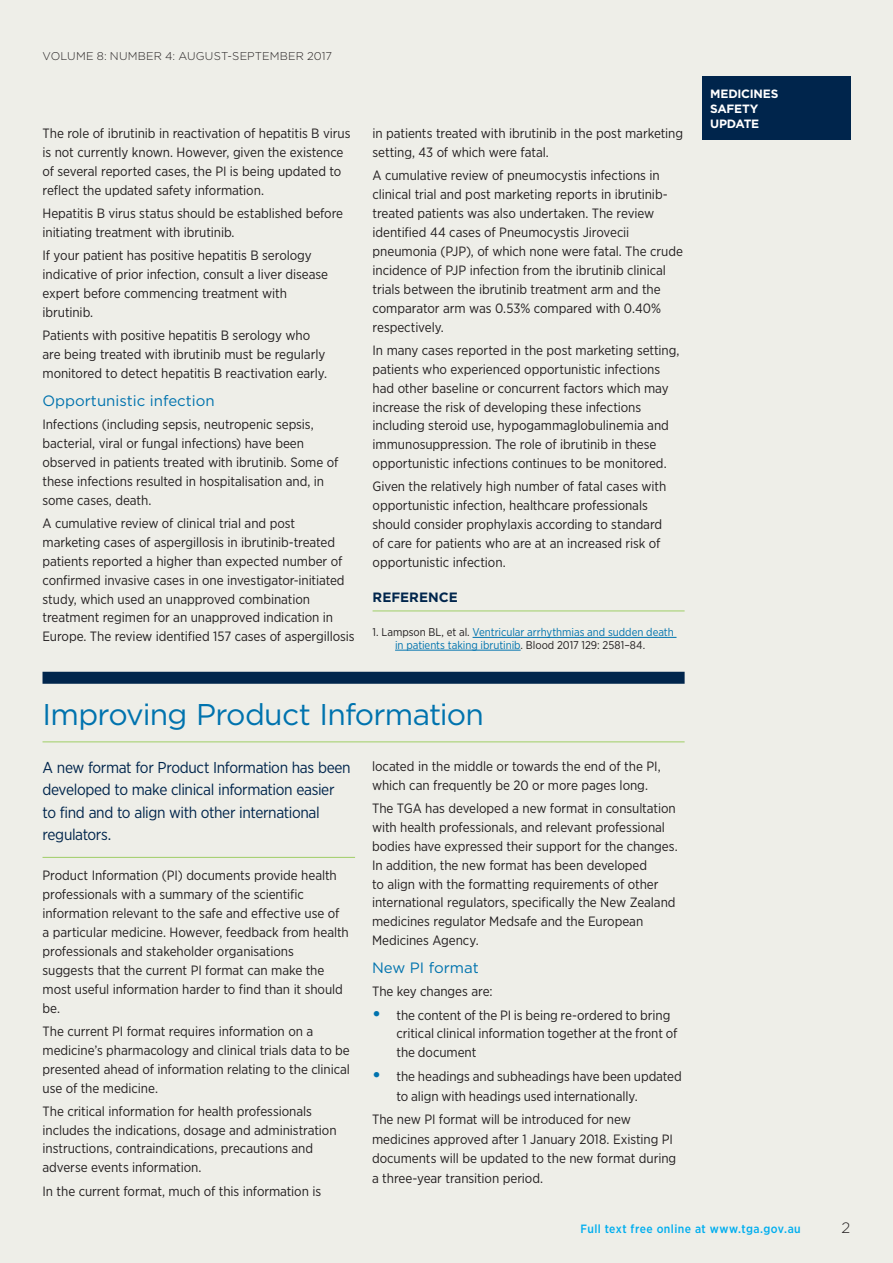
<style>
.page{position:relative;width:893px;height:1263px;background:#eeeee8}
.page>*{position:absolute;margin:0;border:0;box-sizing:border-box;transform-origin:0 0}
.t1{font:30px "Gotham";letter-spacing:-.025em;color:#0073ae}
.MSU_Summary_Text{font:15.75px/22.5px "Gotham Narrow";letter-spacing:-.025em;color:#00254c}
.t2{font:15px "Gotham";color:#0073ae}
.t3{font:300 15px "Gotham";color:#231f20}
.Body_Text{font:13.5px/18.9px "Gotham Narrow";letter-spacing:-.005em;color:#231f20}
.t4{font:700 13.5px "Gotham";color:#00254c}
.t5{font:500 12px "Gotham Narrow";letter-spacing:.035em;color:#00aeef}
.t6{font:700 12px/15px "Gotham";letter-spacing:-.02em;color:#fff}
.MSU_References_Text{font:11.25px/12.8px "Gotham Narrow";letter-spacing:-.005em;color:#0073ae;text-align:center}
.t7{font:300 11.25px "Gotham";letter-spacing:.01em;color:#231f20}
.s1{color:#231f20}
.s2{font-family:"Gotham";font-weight:700;font-size:18px;color:#0073ae}
</style>
<div class="page">
<div style="left:702px;top:77px;width:148px;height:63px;background:#00254c"></div>
<div style="left:43px;top:672px;width:642px;height:12px;background:#00254c"></div>
<hr style="left:373px;top:611px;width:312px;height:1px;background:#9fce66">
<hr style="left:473px;top:637px;width:203px;height:1px;background:#0073ae">
<hr style="left:395px;top:650px;width:126px;height:1px;background:#0073ae">
<hr style="left:43px;top:857px;width:312px;height:1px;background:#9fce66">
<hr style="left:43px;top:742px;width:642px;height:1px;background:#9fce66">
<p class="t7" style="left:43px;top:48px;width:291px">VOLUME 8: NUMBER 4: AUGUST-SEPTEMBER 2017</p>
<p class="Body_Text" style="left:43px;top:124px;width:309px">The role of ibrutinib in reactivation of hepatitis B virus is not currently known. However, given the existence of several reported cases, the PI is being updated to reflect the updated safety information.</p>
<p class="Body_Text" style="left:43px;top:204px;width:302px">Hepatitis B virus status should be established before initiating treatment with ibrutinib.</p>
<p class="Body_Text" style="left:43px;top:246px;width:287px">If your patient has positive hepatitis B serology indicative of prior infection, consult a liver disease expert before commencing treatment with ibrutinib.</p>
<p class="Body_Text" style="left:43px;top:326px;width:286px">Patients with positive hepatitis B serology who are being treated with ibrutinib must be regularly monitored to detect hepatitis B reactivation early.</p>
<h3 class="t2" style="left:43px;top:391px;width:174px">Opportunistic infection</h3>
<p class="Body_Text" style="left:43px;top:415px;width:297px">Infections (including sepsis, neutropenic sepsis, bacterial, viral or fungal infections) have been observed in patients treated with ibrutinib. Some of these infections resulted in hospitalisation and, in some cases, death.</p>
<p class="Body_Text" style="left:43px;top:513px;width:314px">A cumulative review of clinical trial and post marketing cases of aspergillosis in ibrutinib-treated patients reported a higher than expected number of confirmed invasive cases in one investigator-initiated study, which used an unapproved combination treatment regimen for an unapproved indication in Europe. The review identified 157 cases of aspergillosis</p>
<p class="Body_Text" style="left:373px;top:124px;width:312px">in patients treated with ibrutinib in the post marketing setting, 43 of which were fatal.</p>
<p class="Body_Text" style="left:373px;top:166px;width:312px">A cumulative review of pneumocystis infections in clinical trial and post marketing reports in ibrutinib&shy;treated patients was also undertaken. The review identified 44 cases of Pneumocystis Jirovecii pneumonia (PJP), of which none were fatal. The crude incidence of PJP infection from the ibrutinib clinical trials between the ibrutinib treatment arm and the comparator arm was 0.53% compared with 0.40% respectively.</p>
<p class="Body_Text" style="left:373px;top:340px;width:308px">In many cases reported in the post marketing setting, patients who experienced opportunistic infections had other baseline or concurrent factors which may increase the risk of developing these infections including steroid use, hypogammaglobulinemia and immunosuppression. The role of ibrutinib in these opportunistic infections continues to be monitored.</p>
<p class="Body_Text" style="left:373px;top:477px;width:295px">Given the relatively high number of fatal cases with opportunistic infection, healthcare professionals should consider prophylaxis according to standard of care for patients who are at an increased risk of opportunistic infection.</p>
<h3 class="t4" style="left:373px;top:588px;width:87px">REFERENCE</h3>
<p class="MSU_References_Text" style="left:373px;top:626px;width:303px"><span class="s1">1. Lampson BL, et al.</span> Ventricular arrhythmias and sudden death in patients taking ibrutinib<span class="s1">. Blood 2017 129: 2581–84.</span></p>
<h2 class="t1" style="left:43px;top:695px;width:443px">Improving Product Information</h2>
<p class="MSU_Summary_Text" style="left:43px;top:755px;width:310px">A new format for Product Information has been developed to make clinical information easier to find and to align with other international regulators.</p>
<p class="Body_Text" style="left:43px;top:866px;width:308px">Product Information (PI) documents provide health professionals with a summary of the scientific information relevant to the safe and effective use of a particular medicine. However, feedback from health professionals and stakeholder organisations<br>suggests that the current PI format can make the most useful information harder to find than it should be.</p>
<p class="Body_Text" style="left:43px;top:1021px;width:309px">The current PI format requires information on a medicine’s pharmacology and clinical trials data to be presented ahead of information relating to the clinical use of the medicine.</p>
<p class="Body_Text" style="left:43px;top:1101px;width:296px">The critical information for health professionals includes the indications, dosage and administration instructions, contraindications, precautions and adverse events information.</p>
<p class="Body_Text" style="left:43px;top:1181px;width:280px">In the current format, much of this information is</p>
<p class="Body_Text" style="left:372px;top:756px;width:290px">located in the middle or towards the end of the PI, which can frequently be 20 or more pages long.</p>
<p class="Body_Text" style="left:372px;top:798px;width:307px">The TGA has developed a new format in consultation with health professionals, and relevant professional bodies have expressed their support for the changes.<br>In addition, the new format has been developed<br>to align with the formatting requirements of other international regulators, specifically the New Zealand medicines regulator Medsafe and the European Medicines Agency.</p>
<h3 class="t2" style="left:372px;top:958px;width:108px">New PI format</h3>
<p class="Body_Text" style="left:372px;top:982px;width:122px">The key changes are:</p>
<p class="Body_Text" style="left:396px;top:1005px;width:282px;text-indent:-24px"><span class="s2">•</span> the content of the PI is being re-ordered to bring critical clinical information together at the front of the document</p>
<p class="Body_Text" style="left:396px;top:1066px;width:287px;line-height:19.5px;text-indent:-24px"><span class="s2">•</span> the headings and subheadings have been updated to align with headings used internationally.</p>
<p class="Body_Text" style="left:372px;top:1109px;width:306px;line-height:19.5px">The new PI format will be introduced for new medicines approved after 1 January 2018. Existing PI documents will be updated to the new format during a three-year transition period.</p>
<p class="t6" style="left:710px;top:86px;width:70px">MEDICINES<br>SAFETY<br>UPDATE</p>
<p class="t5" style="left:581px;top:1221px;width:222px">Full text free online at www.tga.gov.au</p>
<p class="t3" style="left:842px;top:1218px;width:10px">2</p>
</div>
